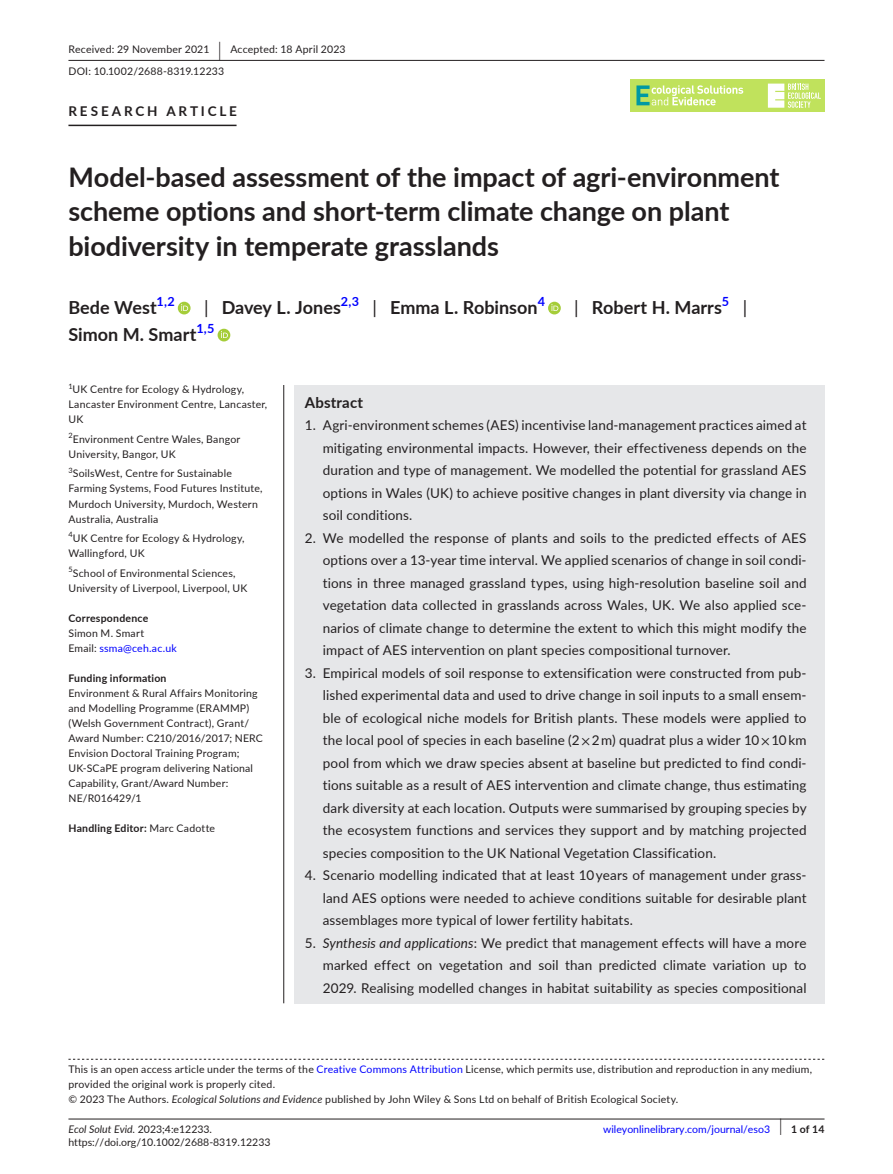
<style>
.page{position:relative;width:893px;height:1174px;background:#fff}
.page>*{position:absolute;margin:0;border:0;box-sizing:border-box;transform-origin:0 0}
.t1{font:700 27px/34.5px "Lato";color:#231f20}
.t2{font:700 18px "Lato";color:#231f20}
.t3{font:18px "Lato";color:#231f20}
.t4{font:700 15px "Lato";letter-spacing:.015em;color:#231f20}
.t5{font:13.5px/22.5px "Lato";letter-spacing:.01em;color:#231f20;text-align:justify}
.t6{font:700 13.5px "Lato";letter-spacing:.21em;color:#231f20}
.t7{font:700 12.6px "Lato";color:#00f}
.t8{font:10.5px/15px "Lato";letter-spacing:.02em;color:#231f20}
.t9{font:700 10.5px "Lato";letter-spacing:.02em;color:#231f20}
.t10{font:10.5px "Lato";color:#231f20}
.t11{font:10.5px "Lato";color:#00f}
.t12{font:italic 10.5px "Lato";color:#231f20}
.t13{font:7.35px "Lato";color:#231f20}
.s1{font-size:19.65px}
.s2{font-weight:400}
.s3{color:#00f}
.s4{font-family:"STIX"}
.s5{font-style:italic}
.s6{font-style:normal}
.s7{font-weight:400;font-size:17.4px}
</style>
<div class="page">
<hr style="left:68px;top:1118px;width:756px;height:1px;background:#231f20">
<div style="left:630px;top:79px;width:194px;height:33px;background:#c0e25c"></div>
<svg style="left:768px;top:84px;width:53px;height:24px"></svg>
<svg style="left:636px;top:85px;width:107px;height:20px"></svg>
<hr style="left:68px;top:60px;width:756px;height:1px;background:#231f20">
<hr style="left:68px;top:125px;width:169px;height:1px;background:#231f20">
<div style="left:178px;top:302px;width:13px;height:12px;background:#a5cd39;border-radius:50%"></div>
<svg style="left:181px;top:304px;width:7px;height:7px"></svg>
<svg style="left:548px;top:302px;width:13px;height:12px"></svg>
<svg style="left:551px;top:304px;width:7px;height:7px"></svg>
<div style="left:218px;top:329px;width:12px;height:12px;background:#a5cd39;border-radius:50%"></div>
<svg style="left:221px;top:331px;width:7px;height:7px"></svg>
<svg style="left:68px;top:1058px;width:756px;height:1px"></svg>
<div style="left:294px;top:385px;width:530px;height:618px;background:#e6e7e9"></div>
<hr style="left:283px;top:385px;width:1px;height:618px;background:#231f20">
<p class="t8" style="left:68px;top:38px;width:279px;line-height:21.8px">Received: 29 November 2021 <span class="s1">|</span> Accepted: 18 April 2023<br>DOI: 10.1002/2688-8319.12233</p>
<p class="t6" style="left:68px;top:101px;width:170px">RESEARCH ARTICLE</p>
<h1 class="t1" style="left:68px;top:159px;width:712px">Model-based assessment of the impact of agri-environment scheme options and short-term climate change on plant biodiversity in temperate grasslands</h1>
<h2 class="t2" style="left:68px;top:295px;width:90px">Bede West</h2>
<p class="t7" style="left:156px;top:292px;width:20px">1,2</p>
<h2 class="t2" style="left:204px;top:295px;width:138px"><span class="s2">|</span> Davey L. Jones</h2>
<p class="t7" style="left:341px;top:292px;width:20px">2,3</p>
<h2 class="t2" style="left:373px;top:295px;width:167px"><span class="s2">|</span> Emma L. Robinson</h2>
<p class="t7" style="left:538px;top:292px;width:9px">4</p>
<h2 class="t2" style="left:574px;top:295px;width:149px"><span class="s2">|</span> Robert H. Marrs</h2>
<p class="t7" style="left:722px;top:292px;width:9px">5</p>
<h2 class="t3" style="left:743px;top:295px;width:6px">|</h2>
<h2 class="t2" style="left:68px;top:322px;width:130px">Simon M. Smart</h2>
<p class="t7" style="left:196px;top:319px;width:20px">1,5</p>
<p class="t13" style="left:68px;top:381px;width:6px">1</p>
<p class="t8" style="left:68px;top:382px;width:200px;text-indent:4px">UK Centre for Ecology &amp; Hydrology,<br>Lancaster Environment Centre, Lancaster,<br>UK</p>
<p class="t8" style="left:68px;top:431px;width:173px"><sup>2</sup>Environment Centre Wales, Bangor<br>University, Bangor, UK</p>
<p class="t8" style="left:68px;top:466px;width:196px"><sup>3</sup>SoilsWest, Centre for Sustainable Farming Systems, Food Futures Institute, Murdoch University, Murdoch, Western Australia, Australia</p>
<p class="t8" style="left:68px;top:530px;width:178px"><sup>4</sup>UK Centre for Ecology &amp; Hydrology,<br>Wallingford, UK</p>
<p class="t8" style="left:68px;top:565px;width:180px"><sup>5</sup>School of Environmental Sciences,<br>University of Liverpool, Liverpool, UK</p>
<p class="t9" style="left:68px;top:610px;width:81px">Correspondence</p>
<p class="t8" style="left:68px;top:625px;width:110px">Simon M. Smart<br>Email: <span class="s3">ssma@ceh.ac.uk</span></p>
<p class="t9" style="left:68px;top:670px;width:100px">Funding information</p>
<p class="t8" style="left:68px;top:685px;width:196px">Environment &amp; Rural Affairs Monitoring and Modelling Programme (ERAMMP) (Welsh Government Contract), Grant/ Award Number: C210/2016/2017; NERC Envision Doctoral Training Program; UK-SCaPE program delivering National Capability, Grant/Award Number:<br>NE/R016429/1</p>
<p class="t9" style="left:68px;top:820px;width:148px">Handling Editor: <span class="s2">Marc Cadotte</span></p>
<p class="t4" style="left:305px;top:391px;width:60px">Abstract</p>
<p class="t5" style="left:323px;top:413px;width:485px;text-indent:-18px">1. Agri-environment schemes (AES) incentivise land-management practices aimed at mitigating environmental impacts. However, their effectiveness depends on the duration and type of management. We modelled the potential for grassland AES options in Wales (UK) to achieve positive changes in plant diversity via change in soil conditions.</p>
<p class="t5" style="left:323px;top:526px;width:485px;text-indent:-18px">2. We modelled the response of plants and soils to the predicted effects of AES options over a 13-year time interval. We applied scenarios of change in soil condi&shy;tions in three managed grassland types, using high-resolution baseline soil and vegetation data collected in grasslands across Wales, UK. We also applied sce&shy;narios of climate change to determine the extent to which this might modify the impact of AES intervention on plant species compositional turnover.</p>
<p class="t5" style="left:323px;top:661px;width:485px;text-indent:-18px">3. Empirical models of soil response to extensification were constructed from pub&shy;lished experimental data and used to drive change in soil inputs to a small ensem&shy;ble of ecological niche models for British plants. These models were applied to the local pool of species in each baseline (2 <span class="s4">×</span> 2 m) quadrat plus a wider 10 <span class="s4">×</span> 10 km pool from which we draw species absent at baseline but predicted to find condi&shy;tions suitable as a result of AES intervention and climate change, thus estimating dark diversity at each location. Outputs were summarised by grouping species by the ecosystem functions and services they support and by matching projected species composition to the UK National Vegetation Classification.</p>
<p class="t5" style="left:323px;top:863px;width:485px;text-indent:-18px">4. Scenario modelling indicated that at least 10 years of management under grass&shy;land AES options were needed to achieve conditions suitable for desirable plant assemblages more typical of lower fertility habitats.</p>
<p class="t5" style="left:323px;top:931px;width:485px;text-indent:-18px">5. <span class="s5">Synthesis and applications</span>: We predict that management effects will have a more marked effect on vegetation and soil than predicted climate variation up to 2029. Realising modelled changes in habitat suitability as species compositional</p>
<p class="t8" style="left:68px;top:1061px;width:745px">This is an open access article under the terms of the <span class="s3">Creative Commons Attribution</span> License, which permits use, distribution and reproduction in any medium, provided the original work is properly cited.<br>© 2023 The Authors. <span class="s5">Ecological Solutions and Evidence</span> published by John Wiley &amp; Sons Ltd on behalf of British Ecological Society.</p>
<p class="t12" style="left:68px;top:1121px;width:145px">Ecol Solut Evid. <span class="s6">2023;4:e12233.</span></p>
<p class="t9" style="left:779px;top:1121px;width:46px"><span class="s7">|</span> 1 of 14</p>
<p class="t10" style="left:68px;top:1135px;width:204px">https://doi.org/10.1002/2688-8319.12233</p>
<p class="t11" style="left:603px;top:1121px;width:168px">wileyonlinelibrary.com/journal/eso3</p>
</div>
